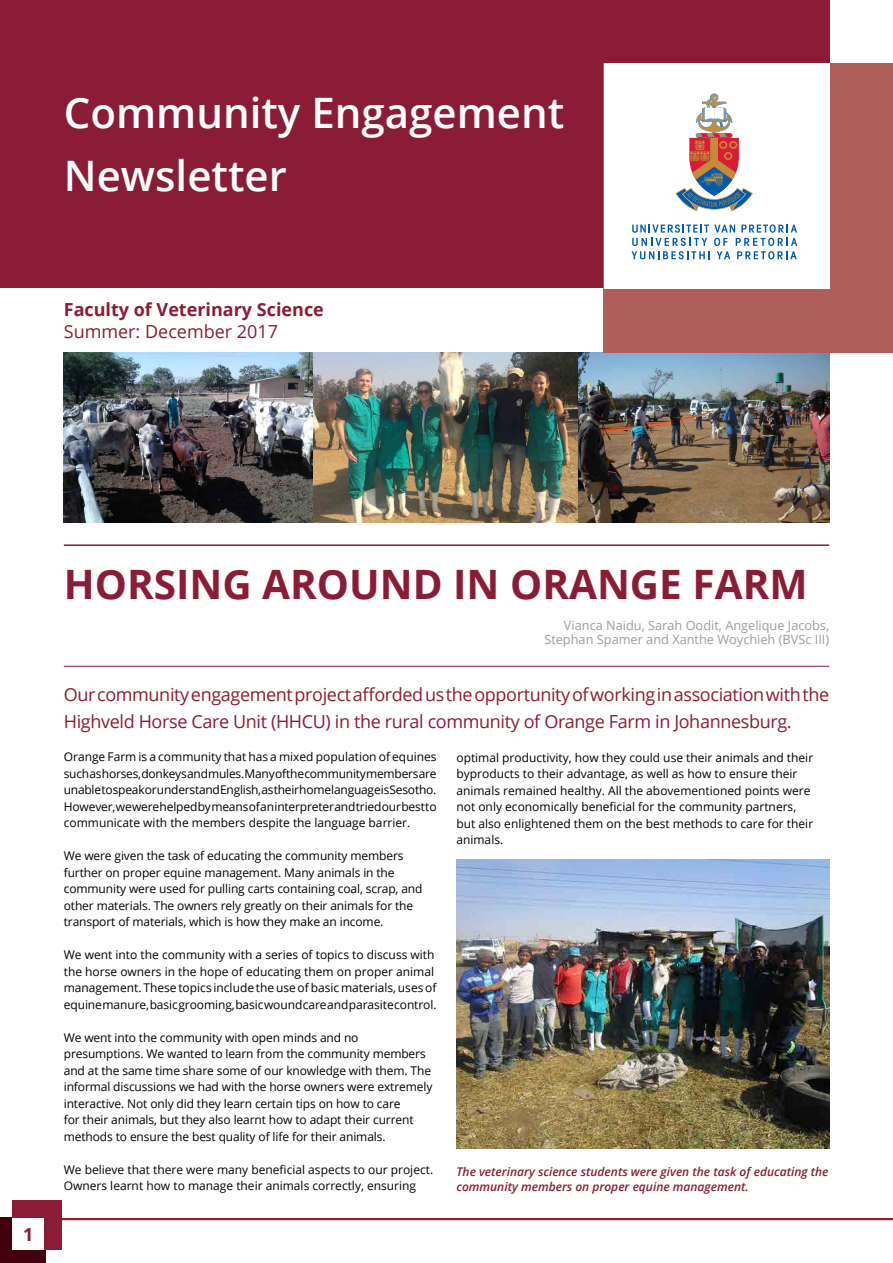
<style>
.page{position:relative;width:893px;height:1263px;background:#fff}
.page>*{position:absolute;margin:0;border:0;box-sizing:border-box;transform-origin:0 0}
.t1{font:600 42px/63px "Open Sans";color:#fff}
.t2{font:700 40.5px "Open Sans";color:#8a1c35}
.t3{font:18px/27px "Open Sans";letter-spacing:-.02em;color:#8a1c35}
.t4{font:700 18px "Open Sans";color:#8a1c35}
.t5{font:18px "Open Sans";color:#8a1c35}
.t6{font:12.75px/13.5px "Open Sans";color:#a19c9b;text-align:right}
.t7{font:12px/16.5px "Open Sans";letter-spacing:-.005em;color:#000}
.t8{font:italic 600 12px/15px "Open Sans";color:#8a1c35}
</style>
<div class="page">
<hr style="left:56px;top:1218px;width:837px;height:2px;background:#8a1c35">
<div style="left:0;top:1217px;width:46px;height:46px;background:#43000d"></div>
<div style="left:12px;top:1200px;width:50px;height:50px;background:#8a1c35"></div>
<div style="left:12px;top:1218px;width:32px;height:32px;background:#fff"></div>
<img style="left:64px;top:352px;width:250px;height:170px">
<img style="left:578px;top:352px;width:251px;height:170px">
<img style="left:456px;top:860px;width:373px;height:289px">
<div style="left:0;top:0;width:829px;height:288px;background:#8a1c35"></div>
<div style="left:603px;top:64px;width:290px;height:289px;background:#af5e59"></div>
<div style="left:604px;top:64px;width:225px;height:225px;background:#fff"></div>
<img style="left:314px;top:352px;width:264px;height:170px">
<hr style="left:64px;top:666px;width:765px;height:1px;background:#8a1c35">
<hr style="left:64px;top:544px;width:765px;height:2px;background:#8a1c35">
<svg style="left:631px;top:224px;width:166px;height:35px"></svg>
<svg style="left:675px;top:94px;width:78px;height:117px"></svg>
<h1 class="t1" style="left:64px;top:80px;width:502px">Community Engagement<br>Newsletter</h1>
<h3 class="t4" style="left:64px;top:297px;width:262px">Faculty of Veterinary Science</h3>
<h3 class="t5" style="left:64px;top:319px;width:216px">Summer: December 2017</h3>
<h3 class="t4" style="left:23px;top:1221px;width:12px">1</h3>
<h2 class="t2" style="left:64px;top:556px;width:745px">HORSING AROUND IN ORANGE FARM</h2>
<p class="t6" style="left:544px;top:619px;width:286px">Vianca Naidu, Sarah Oodit, Angelique Jacobs,<br>Stephan Spamer and Xanthe Woychieh (BVSc III)</p>
<h3 class="t3" style="left:64px;top:681px;width:767px">Our community engagement project afforded us the opportunity of working in association with the<br>Highveld Horse Care Unit (HHCU) in the rural community of Orange Farm in Johannesburg.</h3>
<p class="t7" style="left:64px;top:748px;width:374px;text-align:justify">Orange Farm is a community that has a mixed population of equines such as horses, donkeys and mules. Many of the community members are unable to speak or understand English, as their home language is Sesotho.<br>However, we were helped by means of an interpreter and tried our best to communicate with the members despite the language barrier.</p>
<p class="t7" style="left:64px;top:847px;width:360px">We were given the task of educating the community members further on proper equine management. Many animals in the community were used for pulling carts containing coal, scrap, and other materials. The owners rely greatly on their animals for the transport of materials, which is how they make an income.</p>
<p class="t7" style="left:64px;top:946px;width:374px">We went into the community with a series of topics to discuss with the horse owners in the hope of educating them on proper animal management. These topics include the use of basic materials, uses of equine manure, basic grooming, basic wound care and parasite control.</p>
<p class="t7" style="left:64px;top:1029px;width:370px">We went into the community with open minds and no presumptions. We wanted to learn from the community members and at the same time share some of our knowledge with them. The informal discussions we had with the horse owners were extremely interactive. Not only did they learn certain tips on how to care<br>for their animals, but they also learnt how to adapt their current methods to ensure the best quality of life for their animals.</p>
<p class="t7" style="left:64px;top:1161px;width:371px">We believe that there were many beneficial aspects to our project.<br>Owners learnt how to manage their animals correctly, ensuring</p>
<p class="t7" style="left:456px;top:749px;width:358px">optimal productivity, how they could use their animals and their byproducts to their advantage, as well as how to ensure their animals remained healthy. All the abovementioned points were not only economically beneficial for the community partners, but also enlightened them on the best methods to care for their animals.</p>
<p class="t8" style="left:456px;top:1164px;width:374px">The veterinary science students were given the task of educating the community members on proper equine management.</p>
</div>
